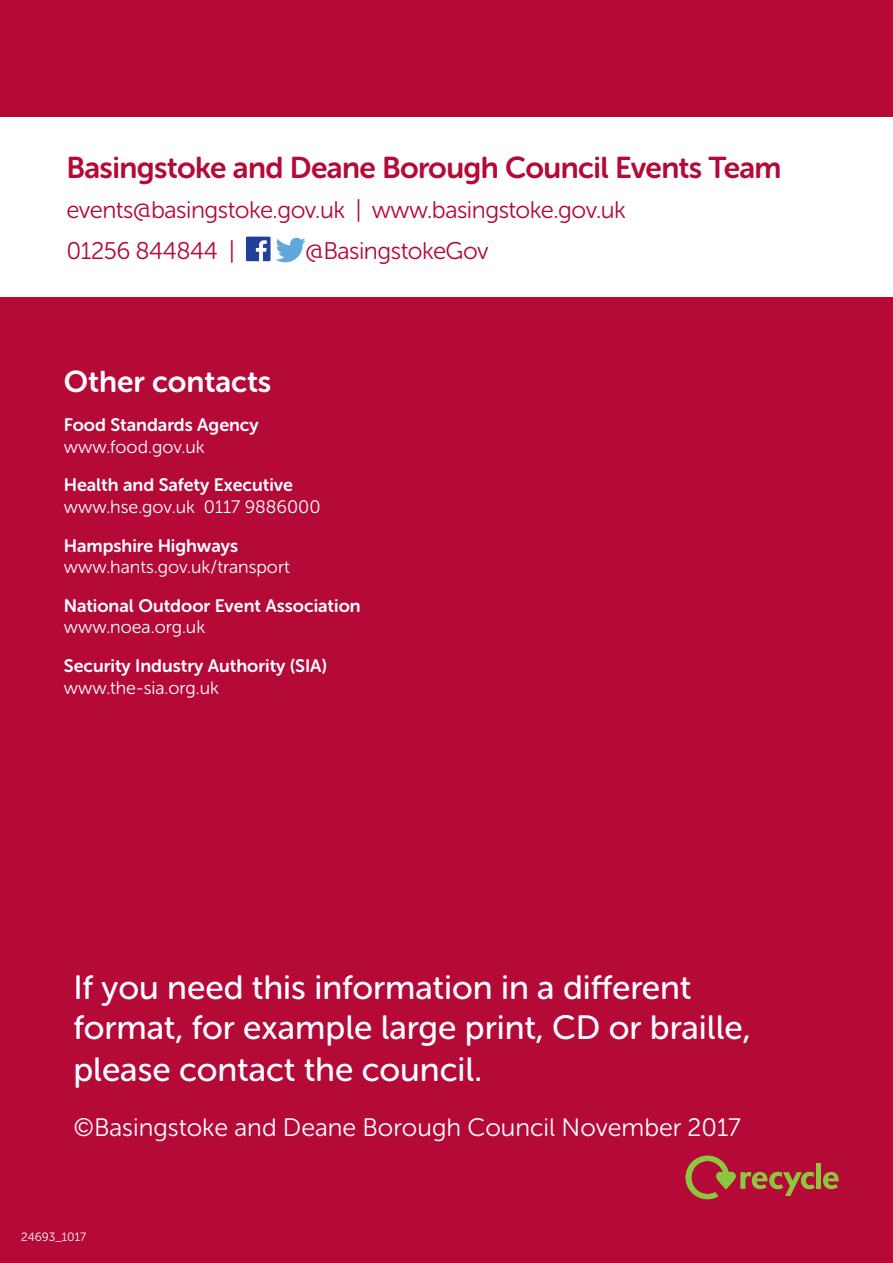
<style>
.page{position:relative;width:893px;height:1263px;background:#b50938}
.page>*{position:absolute;margin:0;border:0;box-sizing:border-box;transform-origin:0 0}
.t1{font:33.6px/41.1px "Museo Sans Rounded 500";color:#fff}
.t2{font:30px "Museo Sans Rounded 700";letter-spacing:-.02em;color:#b50938}
.t3{font:30px "Museo Sans Rounded 700";color:#fff}
.t4{font:25.2px "Museo Sans Rounded 300";color:#fff}
.t5{font:24px/40.7px "Museo Sans Rounded 300";letter-spacing:-.02em;color:#b50938}
.t6{font:18px "Museo Sans Rounded 700";color:#fff}
.t7{font:18px "Museo Sans Rounded 300";color:#fff}
.t8{font:12px "Museo Sans Rounded 300";color:#fff}
</style>
<div class="page">
<div style="left:0;top:117px;width:893px;height:180px;background:#fff"></div>
<svg style="left:246px;top:237px;width:60px;height:25px"></svg>
<div style="left:816px;top:1163px;width:5px;height:25px;background:#8dc63f"></div>
<svg style="left:823px;top:1172px;width:16px;height:17px"></svg>
<svg style="left:686px;top:1156px;width:129px;height:43px"></svg>
<p class="t2" style="left:66px;top:151px;width:717px">Basingstoke and Deane Borough Council Events Team</p>
<p class="t5" style="left:66px;top:190px;width:561px">events@basingstoke.gov.uk | www.basingstoke.gov.uk<br>01256 844844 |</p>
<p class="t5" style="left:305px;top:231px;width:185px">@BasingstokeGov</p>
<p class="t3" style="left:64px;top:365px;width:209px">Other contacts</p>
<p class="t6" style="left:64px;top:415px;width:196px">Food Standards Agency</p>
<p class="t7" style="left:64px;top:437px;width:142px">www.food.gov.uk</p>
<p class="t6" style="left:64px;top:475px;width:231px">Health and Safety Executive</p>
<p class="t7" style="left:64px;top:497px;width:258px">www.hse.gov.uk 0117 9886000</p>
<p class="t6" style="left:64px;top:535px;width:176px">Hampshire Highways</p>
<p class="t7" style="left:64px;top:557px;width:228px">www.hants.gov.uk/transport</p>
<p class="t6" style="left:64px;top:595px;width:298px">National Outdoor Event Association</p>
<p class="t7" style="left:64px;top:617px;width:143px">www.noea.org.uk</p>
<p class="t6" style="left:64px;top:656px;width:265px">Security Industry Authority (SIA)</p>
<p class="t7" style="left:64px;top:678px;width:157px">www.the-sia.org.uk</p>
<p class="t1" style="left:73px;top:967px;width:679px">If you need this information in a different format, for example large print, CD or braille, please contact the council.</p>
<p class="t4" style="left:73px;top:1114px;width:669px">©Basingstoke and Deane Borough Council November 2017</p>
<p class="t8" style="left:21px;top:1231px;width:66px">24693_1017</p>
</div>
